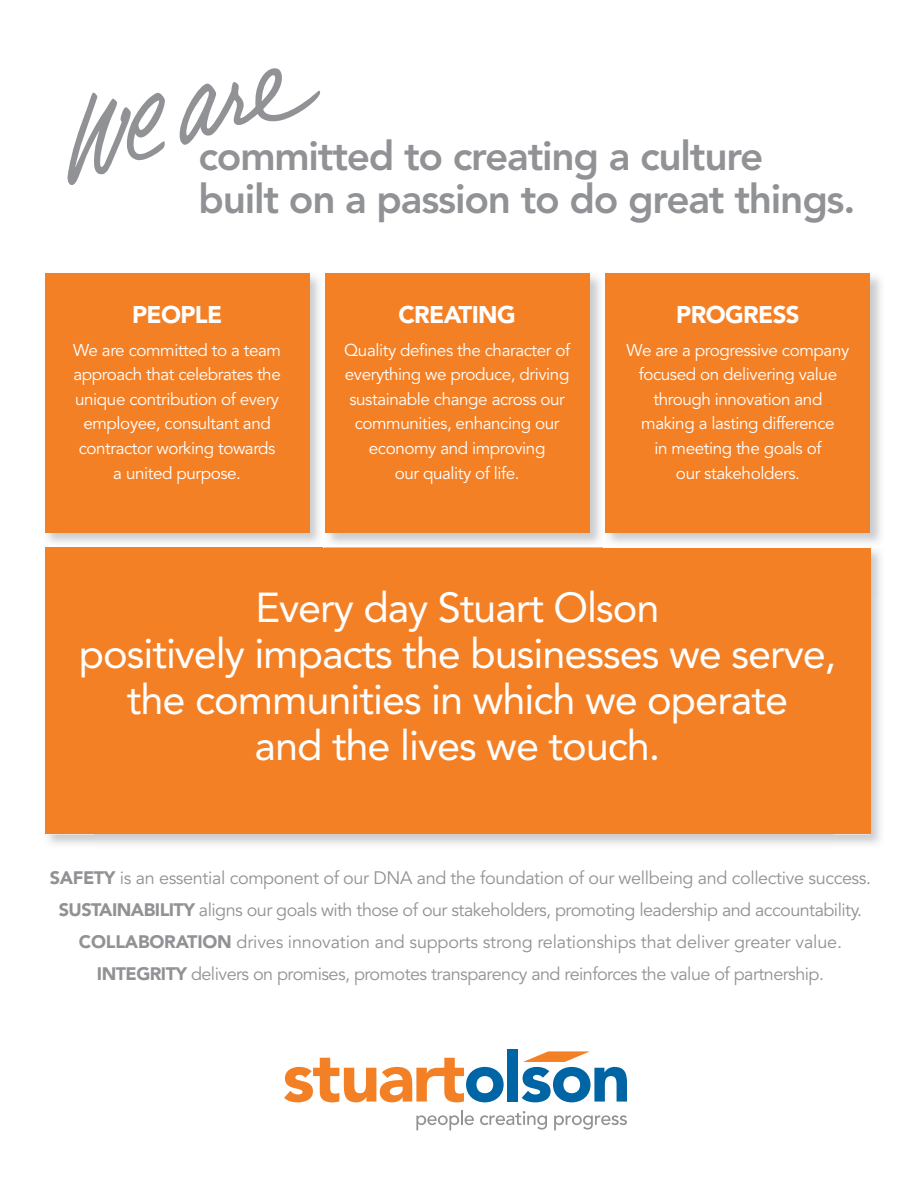
<style>
.page{position:relative;width:918px;height:1188px;background:#fff}
.page>*{position:absolute;margin:0;border:0;box-sizing:border-box;transform-origin:0 0}
.t1{font:41.55px/46px "Avenir";letter-spacing:-.025em;color:#fff;text-align:center}
.t2{font:800 40.5px/43.7px "Avenir";letter-spacing:-.03em;color:#919295}
.t3{font:900 24px "Avenir";letter-spacing:-.025em;color:#fff}
.t4{font:18px/32.2px "Avenir";letter-spacing:-.03em;color:#919295;text-align:center}
.t5{font:17.1px/24.6px "Avenir";letter-spacing:-.025em;color:#fff;text-align:center}
.s1{font-weight:900}
</style>
<div class="page">
<img style="left:45px;top:273px;width:836px;height:324px">
<div style="left:45px;top:274px;width:264px;height:259px;background:#f48026"></div>
<img style="left:833px;top:597px;width:48px;height:248px">
<div style="left:45px;top:548px;width:825px;height:286px;background:#f48026"></div>
<img style="left:323px;top:273px;width:1px;height:273px">
<img style="left:324px;top:546px;width:557px;height:1px">
<div style="left:325px;top:274px;width:265px;height:259px;background:#f48026"></div>
<img style="left:604px;top:273px;width:1px;height:273px">
<div style="left:606px;top:274px;width:264px;height:259px;background:#f48026"></div>
<svg style="left:416px;top:1110px;width:58px;height:20px"></svg>
<svg style="left:480px;top:1111px;width:67px;height:19px"></svg>
<svg style="left:554px;top:1115px;width:73px;height:15px"></svg>
<div style="left:508px;top:1049px;width:10px;height:53px;background:#0065a4"></div>
<svg style="left:522px;top:1051px;width:105px;height:51px"></svg>
<svg style="left:284px;top:1058px;width:220px;height:44px"></svg>
<svg style="left:67px;top:68px;width:253px;height:117px"></svg>
<p class="t2" style="left:199px;top:134px;width:658px">committed to creating a culture<br>built on a passion to do great things.</p>
<p class="t3" style="left:132px;top:300px;width:92px">PEOPLE</p>
<p class="t5" style="left:73px;top:338px;width:209px">We are committed to a team approach that celebrates the unique contribution of every employee, consultant and contractor working towards a united purpose.</p>
<p class="t3" style="left:398px;top:300px;width:119px">CREATING</p>
<p class="t5" style="left:344px;top:338px;width:228px">Quality defines the character of everything we produce, driving sustainable change across our communities, enhancing our economy and improving<br>our quality of life.</p>
<p class="t3" style="left:676px;top:300px;width:125px">PROGRESS</p>
<p class="t5" style="left:627px;top:338px;width:224px">We are a progressive company focused on delivering value through innovation and making a lasting difference<br>in meeting the goals of<br>our stakeholders.</p>
<p class="t1" style="left:79px;top:585px;width:759px">Every day Stuart Olson<br>positively impacts the businesses we serve, the communities in which we operate<br>and the lives we touch.</p>
<p class="t4" style="left:50px;top:862px;width:823px"><span class="s1">SAFETY</span> is an essential component of our DNA and the foundation of our wellbeing and collective success.<br><span class="s1">SUSTAINABILITY</span> aligns our goals with those of our stakeholders, promoting leadership and accountability.<br><span class="s1">COLLABORATION</span> drives innovation and supports strong relationships that deliver greater value.<br><span class="s1">INTEGRITY</span> delivers on promises, promotes transparency and reinforces the value of partnership.</p>
</div>
